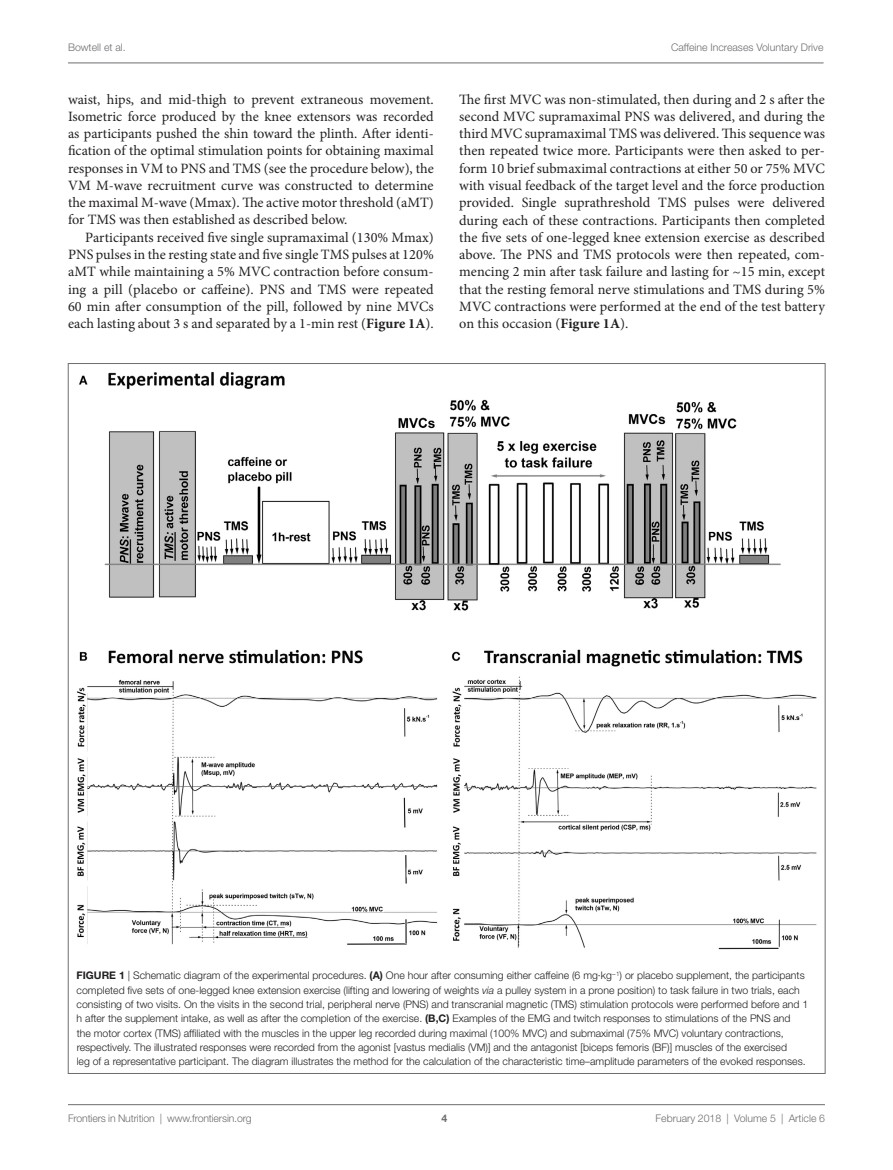
<style>
.page{position:relative;width:893px;height:1170px;background:#fff}
.page>*{position:absolute;margin:0;border:0;box-sizing:border-box;transform-origin:0 0}
.t1{font:14.25px/17.2px "Minion Pro";color:#231f20;text-align:justify}
.t2{font:300 10.5px/14.2px "Helvetica Neue LT Std";color:#231f20}
.t3{font:300 10.5px "Helvetica Neue LT Std";color:#6c6d70}
.t4{font:700 10.5px "Helvetica Neue LT Std";color:#6c6d70}
.s1{font-weight:700}
.s2{font-style:italic}
</style>
<div class="page">
<img style="left:77px;top:372px;width:740px;height:577px">
<hr style="left:68px;top:63px;width:756px;height:1px;background:#6c6d70">
<hr style="left:68px;top:1104px;width:757px;height:1px;background:#6c6d70">
<p class="t3" style="left:68px;top:41px;width:59px">Bowtell et al.</p>
<p class="t3" style="left:671px;top:41px;width:154px">Caffeine Increases Voluntary Drive</p>
<p class="t1" style="left:68px;top:90px;width:367px">waist, hips, and mid-thigh to prevent extraneous movement.<br>Isometric force produced by the knee extensors was recorded as participants pushed the shin toward the plinth. After identi&shy;fication of the optimal stimulation points for obtaining maximal responses in VM to PNS and TMS (see the procedure below), the VM M-wave recruitment curve was constructed to determine the maximal M-wave (Mmax). The active motor threshold (aMT) for TMS was then established as described below.</p>
<p class="t1" style="left:68px;top:228px;width:367px;text-indent:17px">Participants received five single supramaximal (130% Mmax)<br>PNS pulses in the resting state and five single TMS pulses at 120% aMT while maintaining a 5% MVC contraction before consum&shy;ing a pill (placebo or caffeine). PNS and TMS were repeated 60 min after consumption of the pill, followed by nine MVCs each lasting about 3 s and separated by a 1-min rest (<span class="s1">Figure 1A</span>).</p>
<p class="t1" style="left:459px;top:90px;width:367px">The first MVC was non-stimulated, then during and 2 s after the second MVC supramaximal PNS was delivered, and during the third MVC supramaximal TMS was delivered. This sequence was then repeated twice more. Participants were then asked to per&shy;form 10 brief submaximal contractions at either 50 or 75% MVC with visual feedback of the target level and the force production provided. Single suprathreshold TMS pulses were delivered during each of these contractions. Participants then completed the five sets of one-legged knee extension exercise as described above. The PNS and TMS protocols were then repeated, com&shy;mencing 2 min after task failure and lasting for ~15 min, except that the resting femoral nerve stimulations and TMS during 5% MVC contractions were performed at the end of the test battery on this occasion (<span class="s1">Figure 1A</span>).</p>
<p class="t2" style="left:77px;top:968px;width:733px"><span class="s1">FIG URE 1</span> | Schematic diagram of the experimental procedures. <span class="s1">(A)</span> One hour after consuming either caffeine (6 mg·kg<sup>−</sup><sup>1</sup>) or placebo supplement, the participants completed five sets of one-legged knee extension exercise (lifting and lowering of weights <span class="s2">via</span> a pulley system in a prone position) to task failure in two trials, each consisting of two visits. On the visits in the second trial, peripheral nerve (PNS) and transcranial magnetic (TMS) stimulation protocols were performed before and 1 h after the supplement intake, as well as after the completion of the exercise. <span class="s1">(B,C)</span> Examples of the EMG and twitch responses to stimulations of the PNS and<br>the motor cortex (TMS) affiliated with the muscles in the upper leg recorded during maximal (100% MVC) and submaximal (75% MVC) voluntary contractions, respectively. The illustrated responses were recorded from the agonist [vastus medialis (VM)] and the antagonist [biceps femoris (BF)] muscles of the exercised<br>leg of a representative participant. The diagram illustrates the method for the calculation of the characteristic time–amplitude parameters of the evoked responses.</p>
<p class="t3" style="left:68px;top:1111px;width:185px">Frontiers in Nutrition | www.frontiersin.org</p>
<p class="t3" style="left:656px;top:1111px;width:171px">February 2018 | Volume 5 | Article 6</p>
<p class="t4" style="left:441px;top:1111px;width:7px">4</p>
</div>
